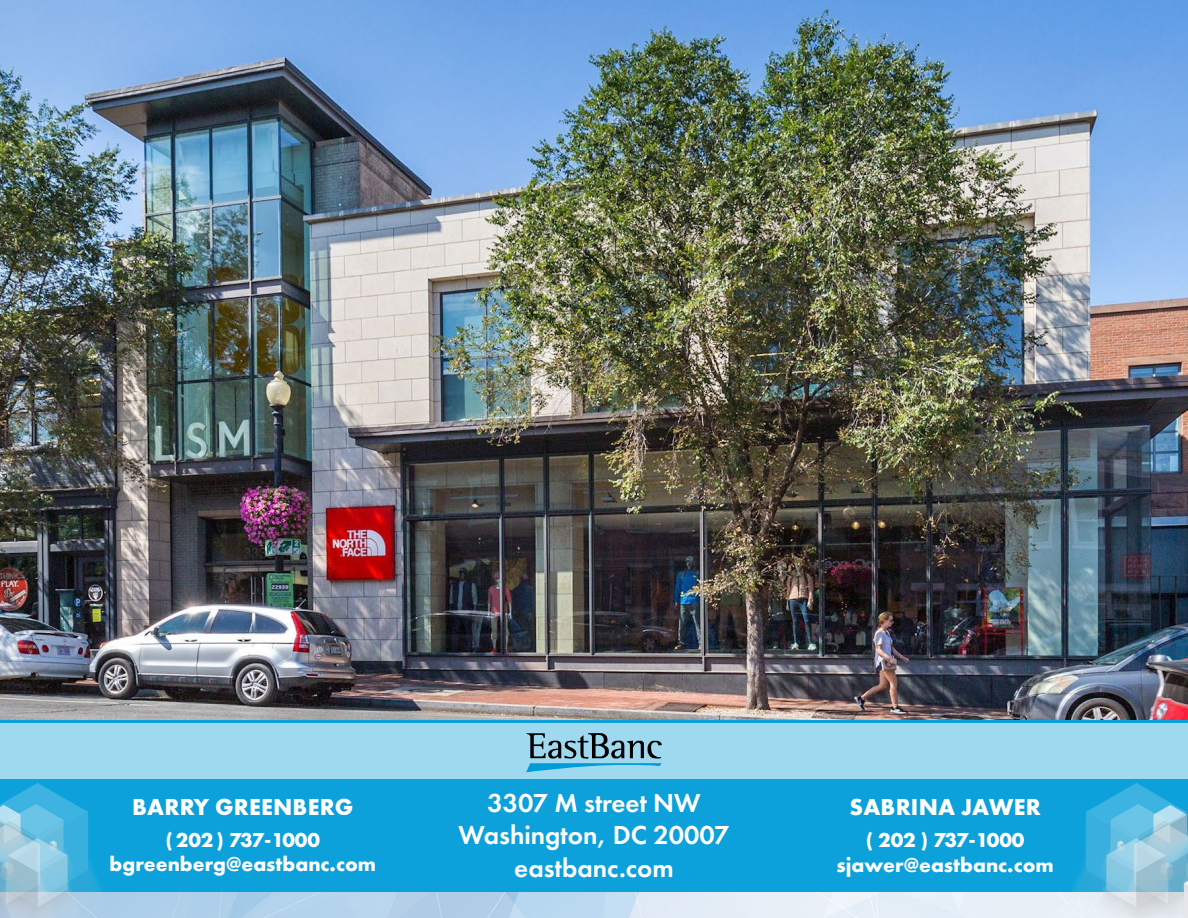
<style>
.page{position:relative;width:1188px;height:918px;background:#fff}
.page>*{position:absolute;margin:0;border:0;box-sizing:border-box;transform-origin:0 0}
.t1{font:600 27px/32.4px "Futura PT";color:#fff;text-align:center}
.t2{font:700 24px "Futura PT";letter-spacing:.01em;color:#fff}
.t3{font:700 21px/25.2px "Futura PT";color:#fff;text-align:center}
</style>
<div class="page">
<div style="left:0;top:720px;width:1188px;height:173px;background:#0da1db"></div>
<div style="left:0;top:723px;width:1188px;height:56px;background:#9ed9f0"></div>
<svg style="left:526px;top:733px;width:136px;height:39px"></svg>
<img style="left:157px;top:893px;width:861px;height:25px">
<img style="left:1018px;top:783px;width:170px;height:135px">
<img style="left:0;top:783px;width:157px;height:135px">
<img style="left:0;top:0;width:1188px;height:720px">
<p class="t2" style="left:132px;top:792px;width:223px">Barry Green berg</p>
<p class="t3" style="left:110px;top:827px;width:268px;line-height:24px">( 202 ) 737-1000 bgreenberg@eastbanc.com</p>
<p class="t1" style="left:458px;top:786px;width:273px">3307 M street NW<br>Washington, DC 20007 eastbanc.com</p>
<p class="t2" style="left:849px;top:792px;width:193px">Sabrina Jawer</p>
<p class="t3" style="left:836px;top:827px;width:219px">( 202 ) 737-1000 sjawer@eastbanc.com</p>
</div>
